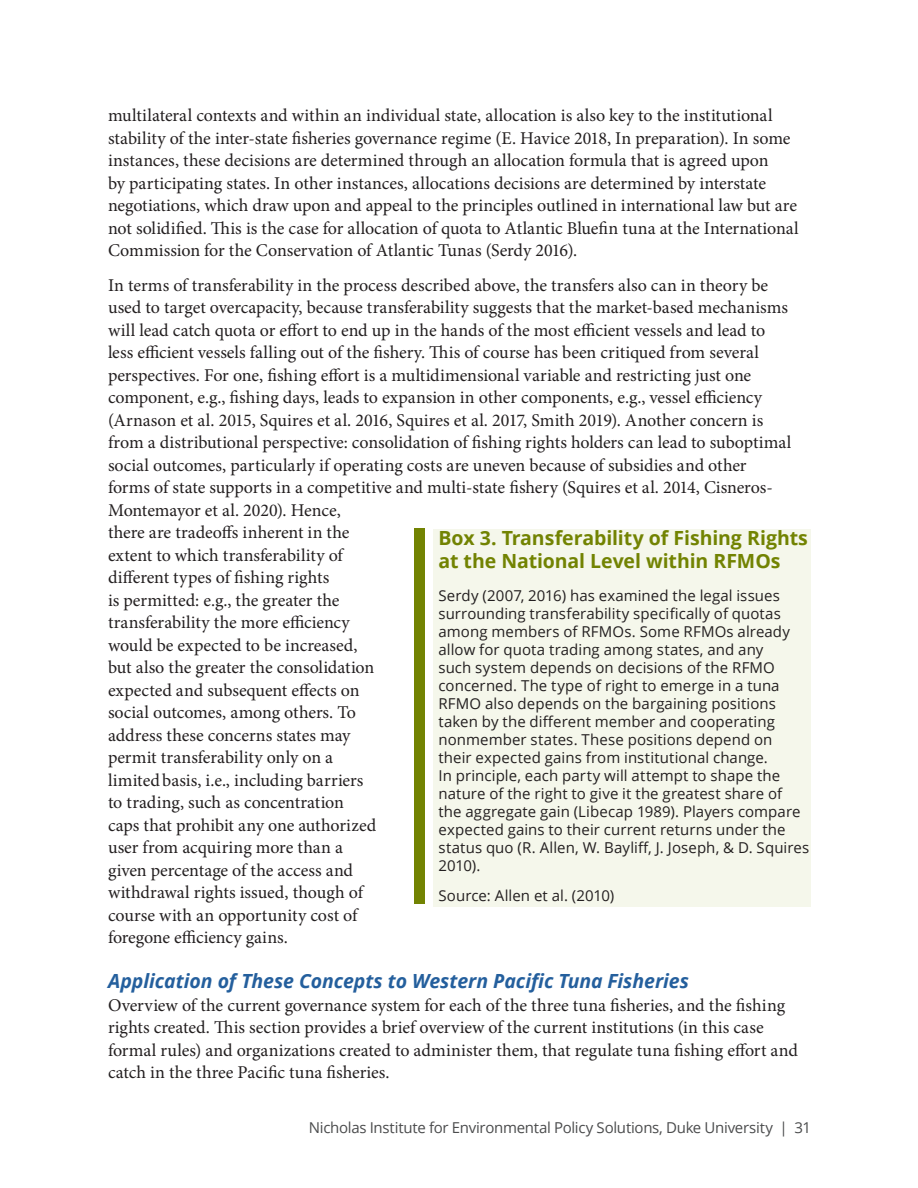
<style>
.page{position:relative;width:918px;height:1188px;background:#fff}
.page>*{position:absolute;margin:0;border:0;box-sizing:border-box;transform-origin:0 0}
.One_Column_Sidebar_H{font:700 19.5px/22.5px "Open Sans";letter-spacing:-.005em;color:#728302}
.B-HEAD{font:italic 700 19.5px "Open Sans";letter-spacing:-.005em;color:#245f9d}
.Body_text{font:18px/22.5px "Minion Pro";color:#231f20}
.One_Column_Sidebar_T{font:15px/18px "Open Sans";letter-spacing:.005em;color:#231f20}
.t1{font:15px "Open Sans";letter-spacing:-.02em;color:#4b4c4d}
</style>
<div class="page">
<div style="left:433px;top:529px;width:378px;height:378px;background:#f5f7eb"></div>
<div style="left:414px;top:529px;width:11px;height:42px;background:#728302"></div>
<div style="left:414px;top:570px;width:11px;height:304px;background:#728302"></div>
<div style="left:414px;top:870px;width:11px;height:34px;background:#728302"></div>
<p class="Body_text" style="left:108px;top:104px;width:692px">multilateral contexts and within an individual state, allocation is also key to the institutional stability of the inter-state fisheries governance regime (E. Havice 2018, In preparation). In some instances, these decisions are determined through an allocation formula that is agreed upon<br>by participating states. In other instances, allocations decisions are determined by interstate negotiations, which draw upon and appeal to the principles outlined in international law but are not solidified. This is the case for allocation of quota to Atlantic Bluefin tuna at the International Commission for the Conservation of Atlantic Tunas (Serdy 2016).</p>
<p class="Body_text" style="left:108px;top:274px;width:685px">In terms of transferability in the process described above, the transfers also can in theory be used to target overcapacity, because transferability suggests that the market-based mechanisms will lead catch quota or effort to end up in the hands of the most efficient vessels and lead to less efficient vessels falling out of the fishery. This of course has been critiqued from several perspectives. For one, fishing effort is a multidimensional variable and restricting just one component, e.g., fishing days, leads to expansion in other components, e.g., vessel efficiency (Arnason et al. 2015, Squires et al. 2016, Squires et al. 2017, Smith 2019). Another concern is from a distributional perspective: consolidation of fishing rights holders can lead to suboptimal social outcomes, particularly if operating costs are uneven because of subsidies and other forms of state supports in a competitive and multi-state fishery (Squires et al. 2014, Cisneros-Montemayor et al. 2020). Hence,<br>there are tradeoffs inherent in the<br>extent to which transferability of<br>different types of fishing rights<br>is permitted: e.g., the greater the<br>transferability the more efficiency<br>would be expected to be increased,<br>but also the greater the consolidation<br>expected and subsequent effects on<br>social outcomes, among others. To<br>address these concerns states may<br>permit transferability only on a<br>limited basis, i.e., including barriers<br>to trading, such as concentration<br>caps that prohibit any one authorized<br>user from acquiring more than a<br>given percentage of the access and<br>withdrawal rights issued, though of<br>course with an opportunity cost of<br>foregone efficiency gains.</p>
<p class="B-HEAD" style="left:108px;top:967px;width:582px">Application of These Concepts to Western Pacific Tuna Fisheries</p>
<p class="Body_text" style="left:108px;top:994px;width:691px">Overview of the current governance system for each of the three tuna fisheries, and the fishing rights created. This section provides a brief overview of the current institutions (in this case formal rules) and organizations created to administer them, that regulate tuna fishing effort and catch in the three Pacific tuna fisheries.</p>
<p class="One_Column_Sidebar_H" style="left:438px;top:527px;width:371px">Box 3. Transferability of Fishing Rights at the National Level within RFMOs</p>
<p class="One_Column_Sidebar_T" style="left:438px;top:586px;width:372px">Serdy (2007, 2016) has examined the legal issues surrounding transferability specifically of quotas among members of RFMOs. Some RFMOs already allow for quota trading among states, and any<br>such system depends on decisions of the RFMO concerned. The type of right to emerge in a tuna RFMO also depends on the bargaining positions taken by the different member and cooperating nonmember states. These positions depend on their expected gains from institutional change.<br>In principle, each party will attempt to shape the nature of the right to give it the greatest share of<br>the aggregate gain (Libecap 1989). Players compare expected gains to their current returns under the status quo (R. Allen, W. Bayliff, J. Joseph, &amp; D. Squires 2010).</p>
<p class="One_Column_Sidebar_T" style="left:438px;top:886px;width:177px">Source: Allen et al. (2010)</p>
<p class="t1" style="left:309px;top:1118px;width:504px">Nicholas Institute for Environmental Policy Solutions, Duke University | 31</p>
</div>
